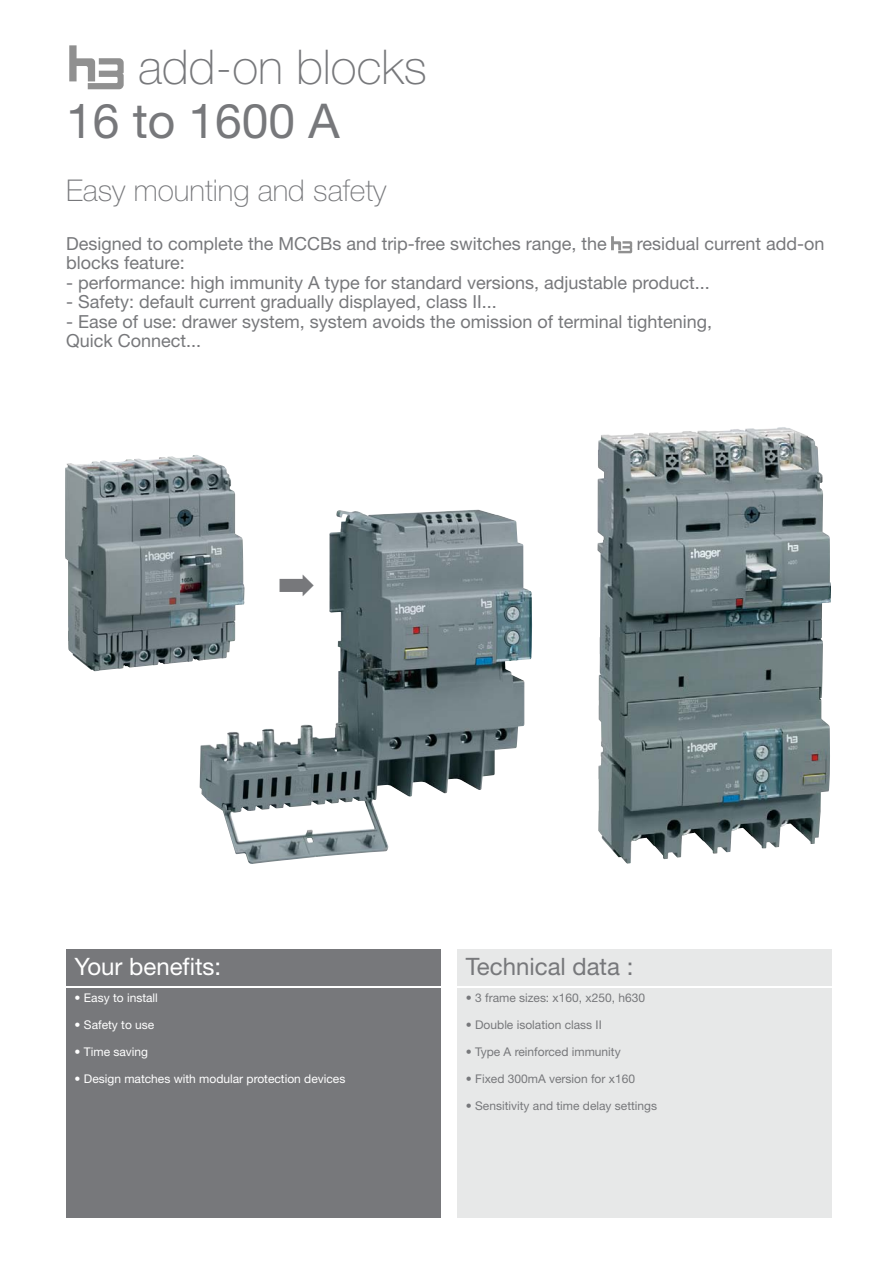
<style>
.page{position:relative;width:893px;height:1263px;background:#fff}
.page>*{position:absolute;margin:0;border:0;box-sizing:border-box;transform-origin:0 0}
.t1{font:100 48px "Helvetica Neue LT";color:#77787b}
.t2{font:48px "Helvetica Neue LT";color:#77787b}
.t3{font:100 30px "Helvetica Neue LT";color:#77787b}
.t4{font:24px "Helvetica Neue LT";color:#77787b}
.t5{font:24px "Helvetica Neue LT";color:#fff}
.t6{font:18px/19.5px "Helvetica Neue LT";color:#77787b}
.t7{font:12px "Helvetica Neue LT";color:#77787b}
.t8{font:12px "Helvetica Neue LT";color:#fff}
</style>
<div class="page">
<div style="left:66px;top:988px;width:374px;height:229px;background:#77787b"></div>
<div style="left:66px;top:950px;width:374px;height:36px;background:#77787b"></div>
<div style="left:457px;top:988px;width:374px;height:229px;background:#e7e8e8"></div>
<div style="left:457px;top:950px;width:374px;height:36px;background:#e7e8e8"></div>
<svg style="left:69px;top:45px;width:55px;height:44px"></svg>
<svg style="left:618px;top:242px;width:15px;height:12px"></svg>
<svg style="left:611px;top:236px;width:21px;height:17px"></svg>
<img style="left:598px;top:427px;width:233px;height:430px">
<img style="left:201px;top:510px;width:331px;height:336px">
<img style="left:65px;top:455px;width:179px;height:216px">
<svg style="left:280px;top:575px;width:34px;height:21px"></svg>
<h1 class="t1" style="left:66px;top:49px;width:362px">H3 add-on blocks</h1>
<h1 class="t2" style="left:66px;top:103px;width:275px">16 to 1600 A</h1>
<h2 class="t3" style="left:66px;top:179px;width:322px">Easy mounting and safety</h2>
<p class="t6" style="left:66px;top:235px;width:542px">Designed to complete the MCCBs and trip-free switches range, the</p>
<p class="t6" style="left:637px;top:235px;width:189px">residual current add-on</p>
<p class="t6" style="left:66px;top:254px;width:120px">blocks feature:</p>
<p class="t6" style="left:66px;top:274px;width:645px">- performance: high immunity A type for standard versions, adjustable product...</p>
<p class="t6" style="left:66px;top:293px;width:432px">- Safety: default current gradually displayed, class II...</p>
<p class="t6" style="left:66px;top:313px;width:647px">- Ease of use: drawer system, system avoids the omission of terminal tightening,<br>Quick Connect...</p>
<h3 class="t5" style="left:75px;top:958px;width:148px">Your benefits:</h3>
<p class="t8" style="left:75px;top:993px;width:85px">• Easy to install</p>
<p class="t8" style="left:75px;top:1020px;width:81px">• Safety to use</p>
<p class="t8" style="left:75px;top:1047px;width:75px">• Time saving</p>
<p class="t8" style="left:75px;top:1074px;width:272px">• Design matches with modular protection devices</p>
<h3 class="t4" style="left:466px;top:958px;width:169px">Technical data :</h3>
<p class="t7" style="left:466px;top:993px;width:181px">• 3 frame sizes: x160, x250, h630</p>
<p class="t7" style="left:466px;top:1020px;width:137px">• Double isolation class II</p>
<p class="t7" style="left:466px;top:1047px;width:156px">• Type A reinforced immunity</p>
<p class="t7" style="left:466px;top:1074px;width:171px">• Fixed 300mA version for x160</p>
<p class="t7" style="left:466px;top:1101px;width:193px">• Sensitivity and time delay settings</p>
</div>
